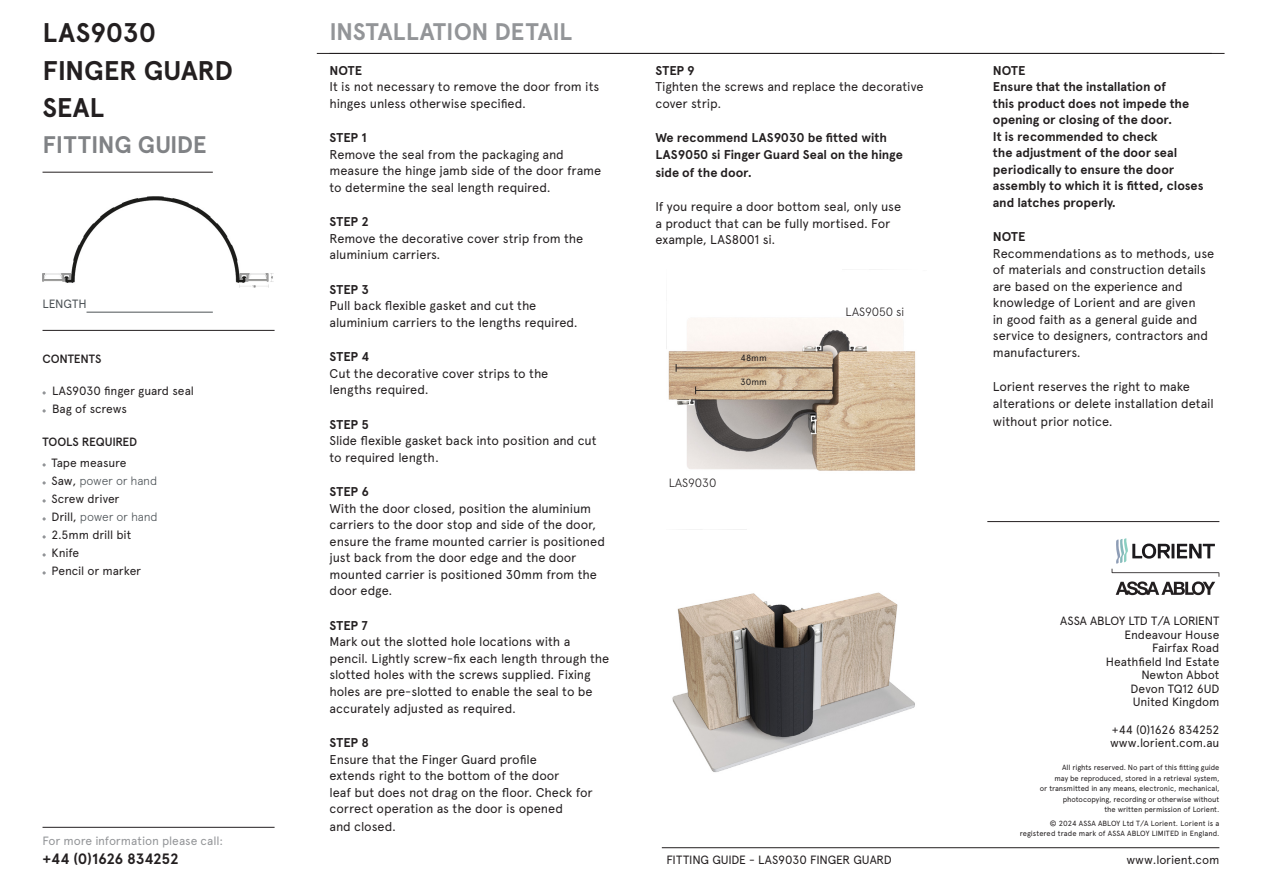
<style>
.page{position:relative;width:1263px;height:893px;background:#fff}
.page>*{position:absolute;margin:0;border:0;box-sizing:border-box;transform-origin:0 0}
.Main_Header_Title_Grey{font:700 27px/37.5px "Apercu Pro";letter-spacing:-.01em;color:#231f20}
.t1{font:700 24px "Apercu Pro";letter-spacing:-.015em;color:#939598}
.t2{font:700 24px "Apercu Pro";letter-spacing:-.01em;color:#808285}
.t3{font:700 15px "Apercu Pro";letter-spacing:-.02em;color:#231f20}
.Step_Headers{font:12.75px/16.5px "Apercu Pro";letter-spacing:-.01em;color:#231f20}
.Step_copy{font:12.75px/16.5px "Apercu Pro";letter-spacing:-.01em;color:#231f20}
.Step_Headers-2{font:700 12.75px/16.5px "Apercu Pro";letter-spacing:-.005em;color:#231f20}
.Footer_Regular{font:12px/13.5px "Apercu Pro";letter-spacing:-.01em;color:#231f20;text-align:right}
.Cover_Copy__content_tools{font:12px "Apercu Pro";letter-spacing:-.01em;color:#231f20}
.Cover_Copy__content_tools-2{font:300 12px "Apercu Pro";letter-spacing:-.015em;color:#4c5256}
.t4{font:12px "Apercu Pro";letter-spacing:-.01em;color:#939598}
.Cover__Heads__content_tools{font:500 12px "Apercu Pro";letter-spacing:-.015em;color:#231f20}
.t5{font:300 12px "Apercu Pro";letter-spacing:-.005em;color:#231f20}
.t6{font:12px "Apercu Pro";color:#4c5256}
.t7{font:9px "Apercu Pro";color:#231f20}
.t8{font:7.5px/10.5px "Apercu Pro";letter-spacing:-.005em;color:#231f20;text-align:right}
.s1{font-weight:400;color:#231f20}
.s2{font-weight:700}
</style>
<div class="page">
<hr style="left:662px;top:847px;width:557px;height:1px;background:#231f20">
<hr style="left:987px;top:521px;width:232px;height:1px;background:#231f20">
<svg style="left:1111px;top:538px;width:108px;height:57px"></svg>
<hr style="left:43px;top:827px;width:232px;height:1px;background:#231f20">
<hr style="left:330px;top:53px;width:894px;height:1px;background:#231f20">
<hr style="left:43px;top:330px;width:232px;height:1px;background:#231f20">
<hr style="left:43px;top:172px;width:170px;height:1px;background:#231f20">
<hr style="left:317px;top:53px;width:895px;height:1px;background:#231f20">
<img style="left:43px;top:197px;width:230px;height:91px">
<img style="left:672px;top:592px;width:243px;height:181px">
<img style="left:666px;top:269px;width:249px;height:261px">
<hr style="left:695px;top:390px;width:137px;height:1px;background:#231f20">
<hr style="left:676px;top:368px;width:156px;height:1px;background:#231f20">
<hr style="left:87px;top:312px;width:126px;height:1px;background:#4c5256">
<p class="Main_Header_Title_Grey" style="left:43px;top:12px;width:192px">LAS9030<br>FINGER GUARD<br>SEAL</p>
<p class="t2" style="left:43px;top:127px;width:165px">FITTING GUIDE</p>
<p class="t6" style="left:43px;top:294px;width:46px">LENGTH</p>
<p class="Cover__Heads__content_tools" style="left:43px;top:350px;width:61px">CONTENTS</p>
<p class="Cover_Copy__content_tools" style="left:52px;top:381px;width:143px">LAS9030 finger guard seal</p>
<p class="Cover_Copy__content_tools" style="left:52px;top:399px;width:76px">Bag of screws</p>
<p class="Cover__Heads__content_tools" style="left:43px;top:432px;width:96px">TOOLS REQUIRED</p>
<p class="Cover_Copy__content_tools" style="left:52px;top:453px;width:77px">Tape measure</p>
<p class="Cover_Copy__content_tools-2" style="left:52px;top:471px;width:107px"><span class="s1">Saw,</span> power or hand</p>
<p class="Cover_Copy__content_tools" style="left:52px;top:489px;width:70px">Screw driver</p>
<p class="Cover_Copy__content_tools-2" style="left:52px;top:507px;width:108px"><span class="s1">Drill,</span> power or hand</p>
<p class="Cover_Copy__content_tools" style="left:52px;top:525px;width:81px">2.5mm drill bit</p>
<p class="Cover_Copy__content_tools" style="left:52px;top:543px;width:29px">Knife</p>
<p class="Cover_Copy__content_tools" style="left:52px;top:561px;width:91px">Pencil or marker</p>
<p class="t4" style="left:43px;top:831px;width:182px">For more information please call:</p>
<p class="t3" style="left:43px;top:847px;width:138px">+44 (0)1626 834252</p>
<h2 class="t1" style="left:330px;top:13px;width:244px">INSTALLATION DETAIL</h2>
<p class="Step_Headers-2" style="left:330px;top:61px;width:34px">NOTE</p>
<p class="Step_copy" style="left:330px;top:78px;width:271px">It is not necessary to remove the door from its hinges unless otherwise specified.</p>
<p class="Step_Headers-2" style="left:330px;top:129px;width:39px">STEP 1</p>
<p class="Step_Headers" style="left:330px;top:145px;width:273px">Remove the seal from the packaging and measure the hinge jamb side of the door frame to determine the seal length required.</p>
<p class="Step_Headers-2" style="left:330px;top:213px;width:41px">STEP 2</p>
<p class="Step_Headers" style="left:330px;top:229px;width:255px">Remove the decorative cover strip from the</p>
<p class="Step_Headers" style="left:330px;top:246px;width:112px">aluminium carriers.</p>
<p class="Step_Headers-2" style="left:330px;top:280px;width:41px">STEP 3</p>
<p class="Step_Headers" style="left:330px;top:297px;width:208px">Pull back flexible gasket and cut the</p>
<p class="Step_Headers" style="left:330px;top:313px;width:250px">aluminium carriers to the lengths required.</p>
<p class="Step_Headers-2" style="left:330px;top:348px;width:41px">STEP 4</p>
<p class="Step_Headers" style="left:330px;top:364px;width:220px">Cut the decorative cover strips to the</p>
<p class="Step_Headers" style="left:330px;top:381px;width:100px">lengths required.</p>
<p class="Step_Headers" style="left:330px;top:415px;width:269px"><span class="s2">STEP 5<br></span>Slide flexible gasket back into position and cut to required length.</p>
<p class="Step_copy" style="left:330px;top:483px;width:277px"><span class="s2">STEP 6<br></span>With the door closed, position the aluminium carriers to the door stop and side of the door, ensure the frame mounted carrier is positioned just back from the door edge and the door mounted carrier is positioned 30mm from the door edge.</p>
<p class="Step_copy" style="left:330px;top:616px;width:281px"><span class="s2">STEP 7<br></span>Mark out the slotted hole locations with a pencil. Lightly screw-fix each length through the slotted holes with the screws supplied. Fixing holes are pre-slotted to enable the seal to be accurately adjusted as required.</p>
<p class="Step_copy" style="left:330px;top:733px;width:265px"><span class="s2">STEP 8<br></span>Ensure that the Finger Guard profile<br>extends right to the bottom of the door<br>leaf but does not drag on the floor. Check for correct operation as the door is opened</p>
<p class="Step_copy" style="left:330px;top:817px;width:68px">and closed.</p>
<p class="Step_copy" style="left:655px;top:61px;width:270px"><span class="s2">STEP 9<br></span>Tighten the screws and replace the decorative cover strip.</p>
<p class="Step_Headers-2" style="left:655px;top:129px;width:249px">We recommend LAS9030 be fitted with<br>LAS9050 si Finger Guard Seal on the hinge</p>
<p class="Step_Headers-2" style="left:655px;top:163px;width:98px">side of the door.</p>
<p class="Step_Headers" style="left:655px;top:197px;width:247px">If you require a door bottom seal, only use a product that can be fully mortised. For example, LAS8001 si.</p>
<p class="t7" style="left:741px;top:351px;width:28px">48mm</p>
<p class="t7" style="left:741px;top:375px;width:28px">30mm</p>
<p class="t5" style="left:669px;top:473px;width:49px">LAS9030</p>
<p class="t5" style="left:846px;top:303px;width:60px">LAS9050 si</p>
<p class="Footer_Regular" style="left:666px;top:852px;width:227px">FITTING GUIDE - LAS9030 FINGER GUARD</p>
<p class="Step_Headers-2" style="left:993px;top:61px;width:212px">NOTE<br>Ensure that the installation of<br>this product does not impede the opening or closing of the door.<br>It is recommended to check<br>the adjustment of the door seal periodically to ensure the door assembly to which it is fitted, closes and latches properly.</p>
<p class="Step_Headers" style="left:993px;top:227px;width:223px"><span class="s2">NOTE<br></span>Recommendations as to methods, use of materials and construction details are based on the experience and knowledge of Lorient and are given<br>in good faith as a general guide and service to designers, contractors and manufacturers.</p>
<p class="Step_Headers" style="left:993px;top:377px;width:222px">Lorient reserves the right to make alterations or delete installation detail</p>
<p class="Step_Headers" style="left:993px;top:412px;width:121px">without prior notice.</p>
<p class="Footer_Regular" style="left:1060px;top:613px;width:161px">ASSA ABLOY LTD T/A LORIENT<br>Endeavour House<br>Fairfax Road<br>Heathfield Ind Estate<br>Newton Abbot<br>Devon TQ12 6UD<br>United Kingdom</p>
<p class="Footer_Regular" style="left:1110px;top:721px;width:111px;text-align:left">+44 (0)1626 834252 www.lorient.com.au</p>
<p class="t8" style="left:1040px;top:762px;width:181px">All rights reserved. No part of this fitting guide<br>may be reproduced, stored in a retrieval system,<br>or transmitted in any means, electronic, mechanical, photocopying, recording or otherwise without<br>the written permission of Lorient.</p>
<p class="t8" style="left:1020px;top:817px;width:201px">© 2024 ASSA ABLOY Ltd T/A Lorient. Lorient is a registered trade mark of ASSA ABLOY LIMITED in England.</p>
<p class="Footer_Regular" style="left:1126px;top:852px;width:95px">www.lorient.com</p>
</div>
